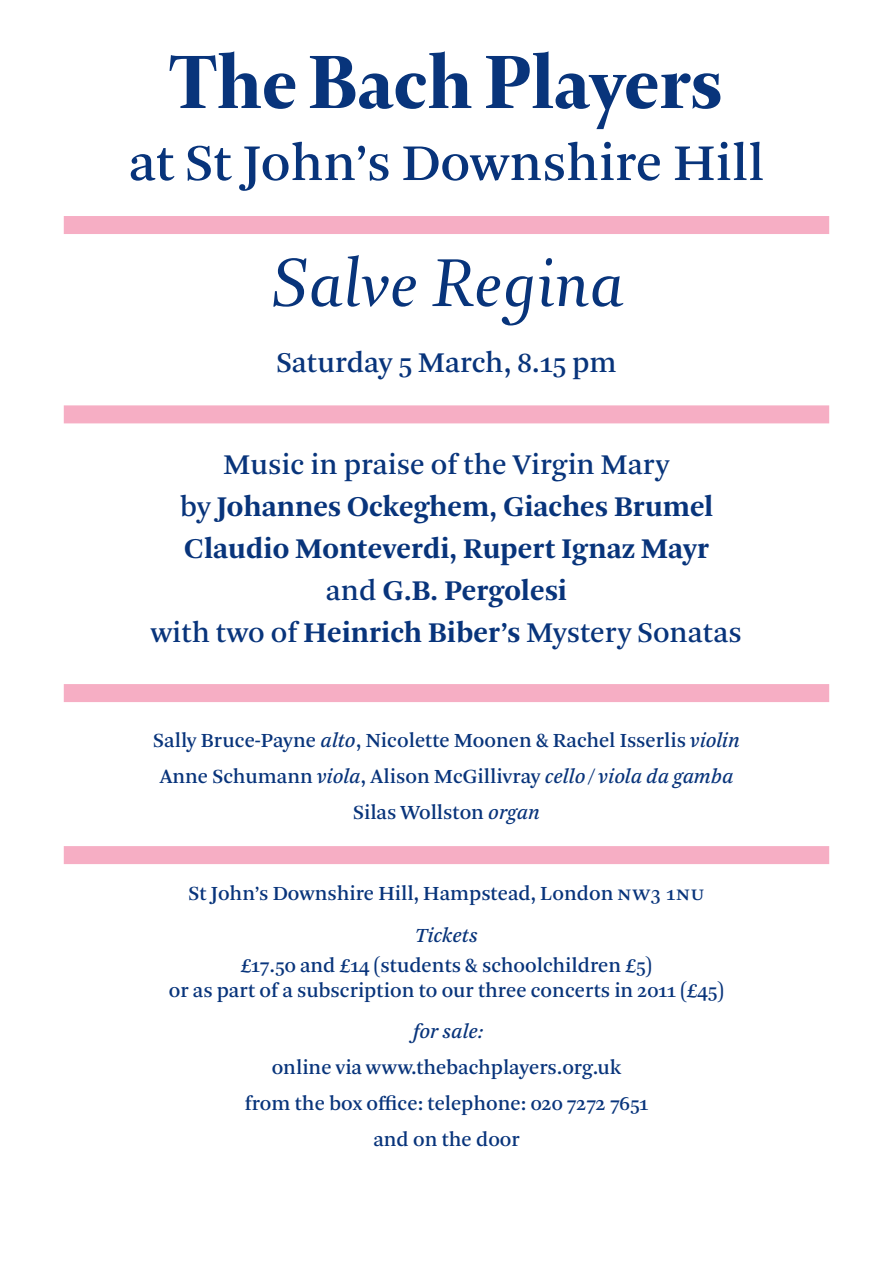
<style>
.page{position:relative;width:893px;height:1263px;background:#fff}
.page>*{position:absolute;margin:0;border:0;box-sizing:border-box;transform-origin:0 0}
.t1{font:700 90px "Arnhem Fine";color:#08347b}
.t2{font:italic 81px "Arnhem Fine";color:#08347b}
.t3{font:54px "Arnhem Pro";color:#08347b}
.t4{font:700 30px/42px "Arnhem Pro";color:#08347b;text-align:center}
.t5{font:30px "Arnhem Pro";color:#08347b}
.t6{font:21px/36px "Arnhem Pro";color:#08347b;text-align:center}
.t7{font:italic 21px "Arnhem Pro";color:#08347b}
.s1{font-weight:400}
.s2{font-style:italic}
</style>
<div class="page">
<div style="left:64px;top:216px;width:765px;height:18px;background:#f6aec4"></div>
<div style="left:64px;top:405px;width:765px;height:18px;background:#f6aec4"></div>
<div style="left:64px;top:684px;width:765px;height:18px;background:#f6aec4"></div>
<div style="left:64px;top:846px;width:765px;height:18px;background:#f6aec4"></div>
<h1 class="t1" style="left:170px;top:41px;width:555px">The Bach Players</h1>
<h3 class="t3" style="left:129px;top:128px;width:637px">at St John’s Downshire Hill</h3>
<h2 class="t2" style="left:269px;top:247px;width:356px">Salve Regina</h2>
<h3 class="t5" style="left:276px;top:343px;width:342px">Saturday 5 March, 8.15 pm</h3>
<h3 class="t4" style="left:151px;top:444px;width:592px"><span class="s1">Music in praise of the Virgin Mary<br>by</span> Johannes Ockeghem, Giaches Brumel Claudio Monteverdi, Rupert Ignaz Mayr<br><span class="s1">and</span> G.B. Pergolesi<br><span class="s1">with two of</span> Heinrich Biber’s <span class="s1">Mystery Sonatas</span></h3>
<p class="t6" style="left:153px;top:723px;width:588px">Sally Bruce-Payne <span class="s2">alto</span>, Nicolette Moonen &amp; Rachel Isserlis <span class="s2">violin<br></span>Anne Schumann <span class="s2">viola</span>, Alison McGillivray <span class="s2">cello / viola da gamba<br></span>Silas Wollston <span class="s2">organ</span></p>
<p class="t6" style="left:189px;top:876px;width:517px">St John’s Downshire Hill, Hampstead, London nw3 1nu</p>
<p class="t7" style="left:415px;top:922px;width:64px">Tickets</p>
<p class="t6" style="left:169px;top:953px;width:557px;line-height:25.2px">£17.50 and £14 (students &amp; schoolchildren £5)<br>or as part of a subscription to our three concerts in 2011 (£45)</p>
<p class="t7" style="left:413px;top:1018px;width:72px">for sale:</p>
<p class="t6" style="left:245px;top:1050px;width:405px">online via www.thebachplayers.org.uk<br>from the box office: telephone: 020 7272 7651 and on the door</p>
</div>
